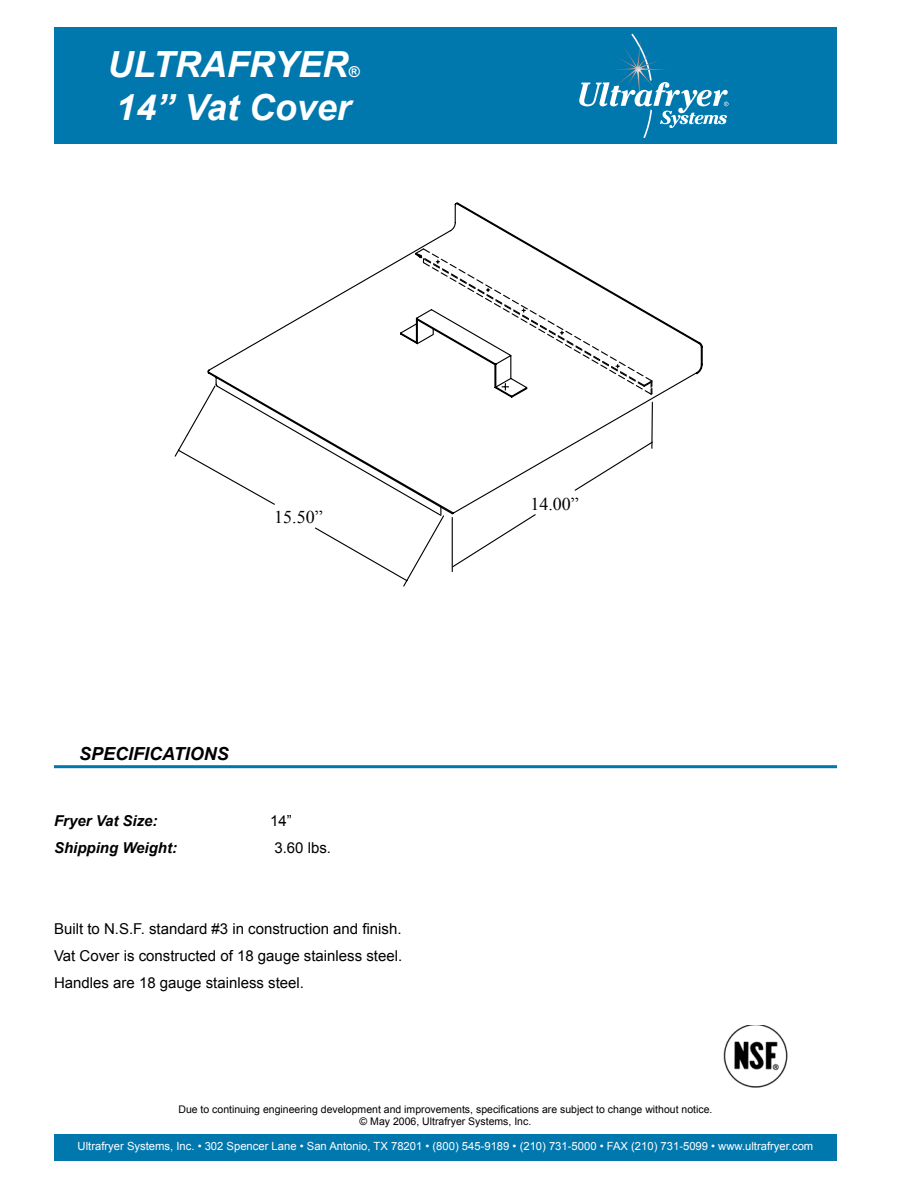
<style>
.page{position:relative;width:918px;height:1188px;background:#fff}
.page>*{position:absolute;margin:0;border:0;box-sizing:border-box;transform-origin:0 0}
.t1{font:italic 700 36px "Arial";color:#fff}
.t2{font:italic 700 18px "Arial";color:#000}
.t3{font:18px "Times New Roman";color:#000}
.t4{font:15px/27px "Arial";color:#000;text-align:justify}
.t5{font:italic 700 15px "Arial";color:#000}
.t6{font:italic 700 15px "Arial";color:#fff}
.t7{font:11.25px "Arial";color:#fff}
.t8{font:10.5px/12.6px "Arial";color:#000;text-align:center}
</style>
<div class="page">
<div style="left:54px;top:27px;width:783px;height:117px;background:#0078ae"></div>
<svg style="left:579px;top:33px;width:150px;height:105px"></svg>
<div style="left:55px;top:1135px;width:781px;height:25px;background:#0078ae"></div>
<div style="left:54px;top:1134px;width:783px;height:27px;border:2px solid #0078ae"></div>
<hr style="left:54px;top:765px;width:783px;height:3px;background:#0078ae">
<img style="left:723px;top:1025px;width:65px;height:63px">
<svg style="left:174px;top:399px;width:278px;height:188px"></svg>
<svg style="left:207px;top:202px;width:496px;height:315px"></svg>
<svg style="left:411px;top:247px;width:243px;height:245px"></svg>
<hr style="left:452px;top:518px;width:1px;height:54px;background:#000">
<svg style="left:451px;top:513px;width:86px;height:55px"></svg>
<h1 class="t1" style="left:108px;top:41px;width:242px">ULTRAFRYER</h1>
<p class="t6" style="left:348px;top:62px;width:13px">®</p>
<h1 class="t1" style="left:116px;top:84px;width:236px">14” Vat Cover</h1>
<p class="t3" style="left:274px;top:505px;width:50px">15.50”</p>
<p class="t2" style="left:79px;top:742px;width:151px">SPECIFICATIONS</p>
<p class="t5" style="left:54px;top:811px;width:105px">Fryer Vat Size:</p>
<p class="t4" style="left:270px;top:807px;width:23px">14”</p>
<p class="t5" style="left:54px;top:838px;width:125px">Shipping Weight:</p>
<p class="t4" style="left:274px;top:834px;width:58px">3.60 lbs.</p>
<p class="t4" style="left:54px;top:915px;width:350px">Built to N.S.F. standard #3 in construction and finish.<br>Vat Cover is constructed of 18 gauge stainless steel.<br>Handles are 18 gauge stainless steel.</p>
<p class="t3" style="left:530px;top:492px;width:50px">14.00”</p>
<p class="t8" style="left:178px;top:1103px;width:536px">Due to continuing engineering development and improvements, specifications are subject to change without notice. © May 2006, Ultrafryer Systems, Inc.</p>
<p class="t7" style="left:78px;top:1139px;width:737px">Ultrafryer Systems, Inc. • 302 Spencer Lane • San Antonio, TX 78201 • (800) 545-9189 • (210) 731-5000 • FAX (210) 731-5099 • www.ultrafryer.com</p>
</div>
